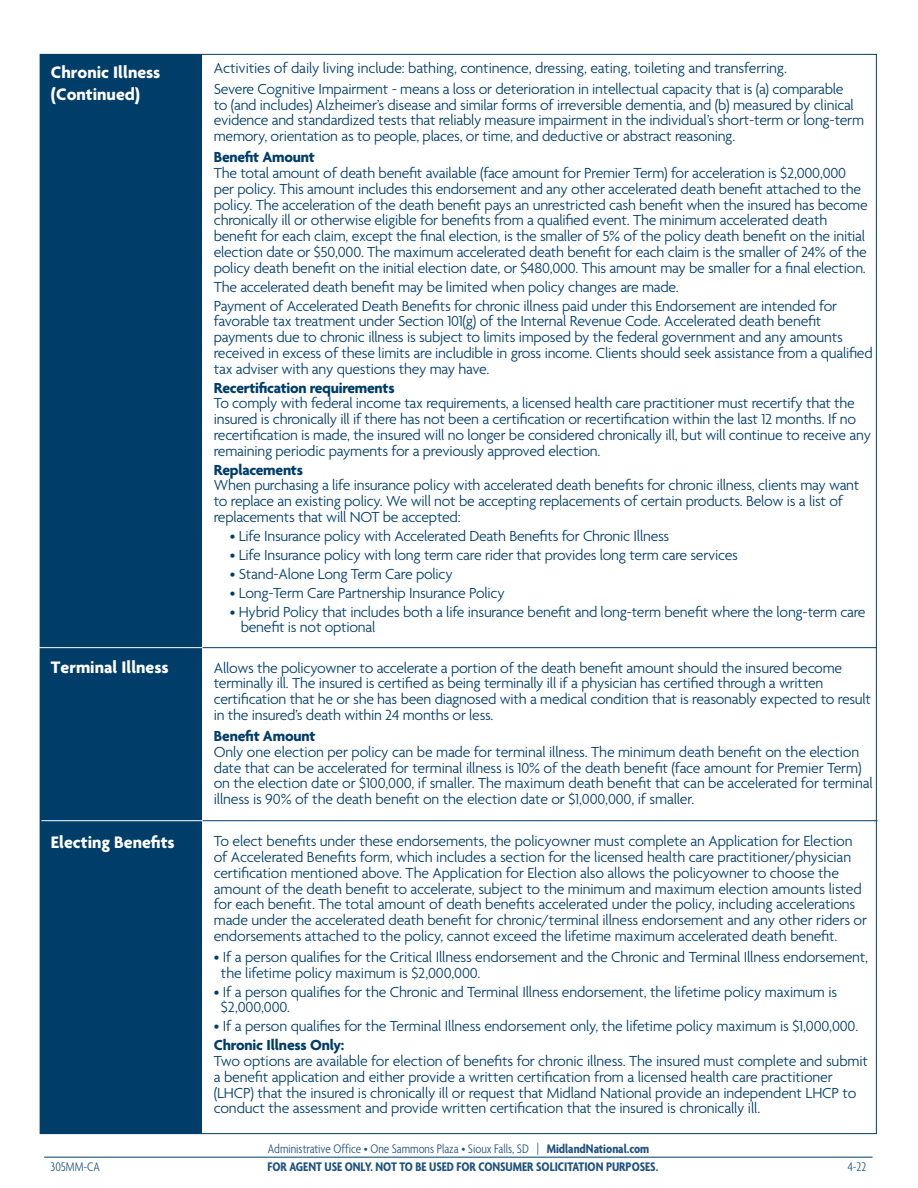
<style>
.page{position:relative;width:918px;height:1188px;background:#fff}
.page>*{position:absolute;margin:0;border:0;box-sizing:border-box;transform-origin:0 0}
.t1{font:700 18px "Agenda";color:#fff}
.t2{font:300 15.75px/15.8px "Agenda";letter-spacing:-.015em;color:#003d69}
.t3{font:700 15.75px "Agenda";letter-spacing:-.01em;color:#003d69}
.t4{font:300 condensed 13.5px "Agenda";color:#22547f}
.t5{font:700 condensed 13.5px "Agenda";color:#22547f}
.s1{font-weight:700}
</style>
<div class="page">
<hr style="left:44px;top:1157px;width:829px;height:1px;background:#003d69">
<div style="left:40px;top:54px;width:162px;height:1080px;background:#003d69"></div>
<hr style="left:202px;top:820px;width:676px;height:1px;background:#003d69">
<hr style="left:41px;top:820px;width:162px;height:1px;background:#fff">
<hr style="left:202px;top:647px;width:675px;height:1px;background:#003d69">
<hr style="left:36px;top:647px;width:166px;height:1px;background:#fff">
<p class="t1" style="left:51px;top:63px;width:111px">Chronic Illness</p>
<p class="t1" style="left:51px;top:85px;width:91px">(Continued)</p>
<p class="t1" style="left:51px;top:658px;width:119px">Terminal Illness</p>
<p class="t1" style="left:51px;top:832px;width:125px">Electing Benefits</p>
<p class="t2" style="left:214px;top:61px;width:575px">Activities of daily living include: bathing, continence, dressing, eating, toileting and transferring.</p>
<p class="t2" style="left:214px;top:82px;width:652px">Severe Cognitive Impairment - means a loss or deterioration in intellectual capacity that is (a) comparable<br>to (and includes) Alzheimer’s disease and similar forms of irreversible dementia, and (b) measured by clinical evidence and standardized tests that reliably measure impairment in the individual’s short-term or long-term memory, orientation as to people, places, or time, and deductive or abstract reasoning.</p>
<p class="t2" style="left:214px;top:150px;width:655px"><span class="s1">Benefit Amount<br></span>The total amount of death benefit available (face amount for Premier Term) for acceleration is $2,000,000 per policy. This amount includes this endorsement and any other accelerated death benefit attached to the policy. The acceleration of the death benefit pays an unrestricted cash benefit when the insured has become chronically ill or otherwise eligible for benefits from a qualified event. The minimum accelerated death benefit for each claim, except the final election, is the smaller of 5% of the policy death benefit on the initial election date or $50,000. The maximum accelerated death benefit for each claim is the smaller of 24% of the policy death benefit on the initial election date, or $480,000. This amount may be smaller for a final election.</p>
<p class="t2" style="left:214px;top:280px;width:467px">The accelerated death benefit may be limited when policy changes are made.</p>
<p class="t2" style="left:214px;top:299px;width:660px">Payment of Accelerated Death Benefits for chronic illness paid under this Endorsement are intended for favorable tax treatment under Section 101(g) of the Internal Revenue Code. Accelerated death benefit payments due to chronic illness is subject to limits imposed by the federal government and any amounts received in excess of these limits are includible in gross income. Clients should seek assistance from a qualified tax adviser with any questions they may have.</p>
<p class="t2" style="left:214px;top:381px;width:659px"><span class="s1">Recertification requirements<br></span>To comply with federal income tax requirements, a licensed health care practitioner must recertify that the insured is chronically ill if there has not been a certification or recertification within the last 12 months. If no recertification is made, the insured will no longer be considered chronically ill, but will continue to receive any remaining periodic payments for a previously approved election.</p>
<p class="t2" style="left:214px;top:463px;width:647px"><span class="s1">Replacements<br></span>When purchasing a life insurance policy with accelerated death benefits for chronic illness, clients may want to replace an existing policy. We will not be accepting replacements of certain products. Below is a list of replacements that will NOT be accepted:</p>
<p class="t2" style="left:230px;top:529px;width:441px">• Life Insurance policy with Accelerated Death Benefits for Chronic Illness</p>
<p class="t2" style="left:230px;top:548px;width:509px">• Life Insurance policy with long term care rider that provides long term care services</p>
<p class="t2" style="left:230px;top:567px;width:224px">• Stand-Alone Long Term Care policy</p>
<p class="t2" style="left:230px;top:586px;width:276px">• Long-Term Care Partnership Insurance Policy</p>
<p class="t2" style="left:241px;top:605px;width:626px;text-indent:-11px">• Hybrid Policy that includes both a life insurance benefit and long-term benefit where the long-term care benefit is not optional</p>
<p class="t2" style="left:214px;top:661px;width:659px">Allows the policyowner to accelerate a portion of the death benefit amount should the insured become terminally ill. The insured is certified as being terminally ill if a physician has certified through a written certification that he or she has been diagnosed with a medical condition that is reasonably expected to result in the insured’s death within 24 months or less.</p>
<p class="t2" style="left:214px;top:729px;width:660px"><span class="s1">Benefit Amount<br></span>Only one election per policy can be made for terminal illness. The minimum death benefit on the election date that can be accelerated for terminal illness is 10% of the death benefit (face amount for Premier Term) on the election date or $100,000, if smaller. The maximum death benefit that can be accelerated for terminal illness is 90% of the death benefit on the election date or $1,000,000, if smaller.</p>
<p class="t2" style="left:214px;top:834px;width:655px">To elect benefits under these endorsements, the policyowner must complete an Application for Election of Accelerated Benefits form, which includes a section for the licensed health care practitioner/physician certification mentioned above. The Application for Election also allows the policyowner to choose the amount of the death benefit to accelerate, subject to the minimum and maximum election amounts listed for each benefit. The total amount of death benefits accelerated under the policy, including accelerations made under the accelerated death benefit for chronic/terminal illness endorsement and any other riders or endorsements attached to the policy, cannot exceed the lifetime maximum accelerated death benefit.</p>
<p class="t2" style="left:221px;top:950px;width:649px;text-indent:-7px">• If a person qualifies for the Critical Illness endorsement and the Chronic and Terminal Illness endorsement, the lifetime policy maximum is $2,000,000.</p>
<p class="t2" style="left:221px;top:985px;width:618px;text-indent:-7px">• If a person qualifies for the Chronic and Terminal Illness endorsement, the lifetime policy maximum is $2,000,000.</p>
<p class="t2" style="left:214px;top:1020px;width:646px">• If a person qualifies for the Terminal Illness endorsement only, the lifetime policy maximum is $1,000,000.</p>
<p class="t3" style="left:214px;top:1037px;width:132px">Chronic Illness Only:</p>
<p class="t2" style="left:214px;top:1054px;width:656px">Two options are available for election of benefits for chronic illness. The insured must complete and submit a benefit application and either provide a written certification from a licensed health care practitioner (LHCP) that the insured is chronically ill or request that Midland National provide an independent LHCP to conduct the assessment and provide written certification that the insured is chronically ill.</p>
<p class="t4" style="left:268px;top:1141px;width:383px">Administrative Office • One Sammons Plaza • Sioux Falls, SD | <span class="s1">MidlandNational.com</span></p>
<p class="t4" style="left:51px;top:1159px;width:51px">305MM-CA</p>
<p class="t5" style="left:268px;top:1159px;width:392px">FOR AGENT USE ONLY. NOT TO BE USED FOR CONSUMER SOLICITATION PURPOSES.</p>
<p class="t4" style="left:848px;top:1159px;width:20px">4-22</p>
</div>
